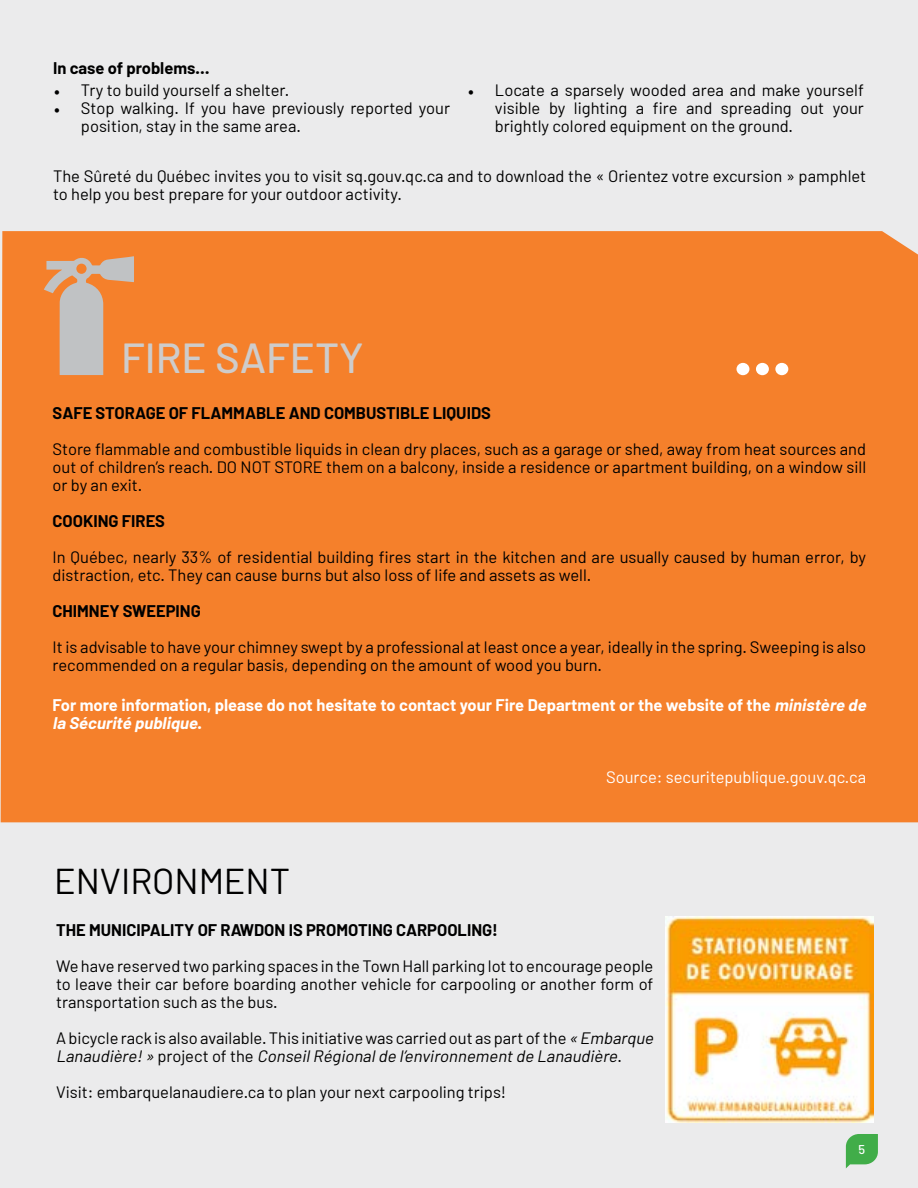
<style>
.page{position:relative;width:918px;height:1188px;background:#ebebec}
.page>*{position:absolute;margin:0;border:0;box-sizing:border-box;transform-origin:0 0}
.t1{font:500 42px "Barlow";color:#cecccb}
.t2{font:35.85px "Barlow";color:#000}
.t3{font:16.5px/18px "Barlow";color:#000}
.t4{font:700 16.5px "Barlow";color:#000}
.t5{font:700 16.5px/18px "Barlow";color:#fff}
.t6{font:16.5px "Barlow";color:#fff}
.t7{font:500 12.75px "Barlow";color:#fff}
.s1{font-family:"Minion Pro"}
.s2{font-style:italic}
</style>
<div class="page">
<svg style="left:846px;top:1134px;width:32px;height:34px"></svg>
<div style="left:1px;top:231px;width:917px;height:591px;background:#f5802b"></div>
<svg style="left:44px;top:256px;width:90px;height:119px;background:#d9a179"></svg>
<div style="left:737px;top:363px;width:12px;height:12px;background:#fff;border-radius:50%"></div>
<div style="left:756px;top:363px;width:13px;height:12px;background:#fff;border-radius:50%"></div>
<div style="left:775px;top:363px;width:13px;height:12px;background:#fff;border-radius:50%"></div>
<img style="left:666px;top:917px;width:207px;height:206px">
<p class="t4" style="left:53px;top:58px;width:158px">In case of problems…</p>
<p class="t3" style="left:54px;top:81px;width:237px"><span class="s1">•</span> Try to build yourself a shelter.</p>
<p class="t3" style="left:81px;top:99px;width:371px;text-indent:-27px"><span class="s1">•</span> Stop walking. If you have previously reported your position, stay in the same area.</p>
<p class="t3" style="left:495px;top:81px;width:370px;text-align:justify;text-indent:-27px"><span class="s1">•</span> Locate a sparsely wooded area and make yourself visible by lighting a fire and spreading out your brightly colored equipment on the ground.</p>
<p class="t3" style="left:53px;top:167px;width:815px">The Sûreté du Québec invites you to visit sq.gouv.qc.ca and to download the « Orientez votre excursion » pamphlet to help you best prepare for your outdoor activity.</p>
<h1 class="t1" style="left:121px;top:332px;width:244px">FIRE SAFETY</h1>
<p class="t4" style="left:53px;top:403px;width:440px">SAFE STORAGE OF FLAMMABLE AND COMBUSTIBLE LIQUIDS</p>
<p class="t3" style="left:53px;top:440px;width:815px;text-align:justify">Store flammable and combustible liquids in clean dry places, such as a garage or shed, away from heat sources and out of children’s reach. DO NOT STORE them on a balcony, inside a residence or apartment building, on a window sill or by an exit.</p>
<p class="t4" style="left:53px;top:511px;width:114px">COOKING FIRES</p>
<p class="t3" style="left:53px;top:548px;width:815px">In Québec, nearly 33% of residential building fires start in the kitchen and are usually caused by human error, by distraction, etc. They can cause burns but also loss of life and assets as well.</p>
<p class="t4" style="left:53px;top:601px;width:150px">CHIMNEY SWEEPING</p>
<p class="t3" style="left:53px;top:638px;width:815px">It is advisable to have your chimney swept by a professional at least once a year, ideally in the spring. Sweeping is also recommended on a regular basis, depending on the amount of wood you burn.</p>
<p class="t5" style="left:53px;top:696px;width:819px">For more information, please do not hesitate to contact your Fire Department or the website of the <span class="s2">ministère de la Sécurité publique</span>.</p>
<p class="t6" style="left:606px;top:767px;width:262px">Source: securitepublique.gouv.qc.ca</p>
<h2 class="t2" style="left:54px;top:859px;width:238px">ENVIRONMENT</h2>
<p class="t4" style="left:56px;top:920px;width:443px">THE MUNICIPALITY OF RAWDON IS PROMOTING CARPOOLING!</p>
<p class="t3" style="left:56px;top:957px;width:599px;text-align:justify">We have reserved two parking spaces in the Town Hall parking lot to encourage people to leave their car before boarding another vehicle for carpooling or another form of transportation such as the bus.</p>
<p class="t3" style="left:56px;top:1029px;width:602px">A bicycle rack is also available. This initiative was carried out as part of the <span class="s2">« Embarque<br>Lanaudière!»</span> p r oj e c t o f t h e <span class="s2">ConseilRégionalde l’environnementde Lanaudière</span>.</p>
<p class="t3" style="left:56px;top:1083px;width:452px">Visit: embarquelanaudiere.ca to plan your next carpooling trips!</p>
<p class="t7" style="left:859px;top:1141px;width:8px">5</p>
</div>
